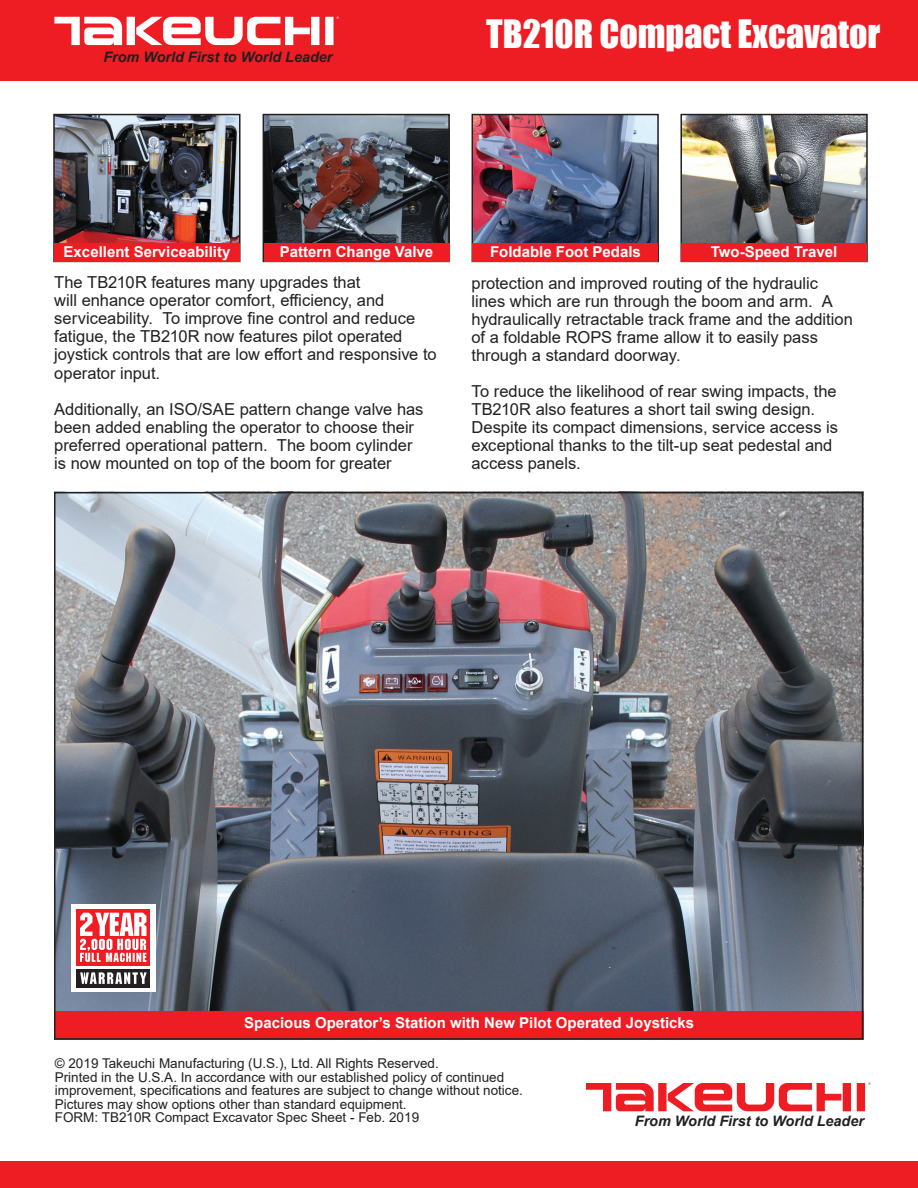
<style>
.page{position:relative;width:918px;height:1188px;background:#fff}
.page>*{position:absolute;margin:0;border:0;box-sizing:border-box;transform-origin:0 0}
.t1{font:36px "Impact";color:#fff}
.t2{font:16.5px/18px "Arial";color:#231f20}
.t3{font:700 15px "Arial";color:#fff}
.t4{font:italic 700 14.4px "Arial";color:#231f20}
.t5{font:13.5px/13.5px "Arial";color:#231f20}
.t6{font:5.7px "Hira Kaku Pro W3 83 pv RKSJ H";color:#fff}
.t7{font:5.7px "Hira Kaku Pro W3 90 ms RKSJ H";color:#ee1d23}
</style>
<div class="page">
<div style="left:0;top:1161px;width:918px;height:27px;background:#ee1d23"></div>
<div style="left:0;top:0;width:918px;height:81px;background:#ee1d23"></div>
<img style="left:56px;top:117px;width:182px;height:126px">
<div style="left:53px;top:114px;width:188px;height:148px;border:2px solid #231f20"></div>
<img style="left:266px;top:117px;width:181px;height:126px">
<div style="left:263px;top:114px;width:187px;height:148px;border:2px solid #231f20"></div>
<img style="left:475px;top:117px;width:181px;height:126px">
<div style="left:472px;top:114px;width:187px;height:148px;border:2px solid #231f20"></div>
<img style="left:683px;top:117px;width:182px;height:126px">
<div style="left:680px;top:114px;width:188px;height:148px;border:2px solid #231f20"></div>
<div style="left:54px;top:243px;width:186px;height:18px;background:#ee1d23"></div>
<div style="left:681px;top:243px;width:186px;height:18px;background:#ee1d23"></div>
<div style="left:264px;top:243px;width:185px;height:18px;background:#ee1d23"></div>
<div style="left:473px;top:243px;width:185px;height:18px;background:#ee1d23"></div>
<img style="left:57px;top:495px;width:803px;height:516px">
<div style="left:54px;top:1011px;width:809px;height:28px;background:#ee1d23"></div>
<div style="left:71px;top:904px;width:84px;height:88px;background:#fff"></div>
<div style="left:77px;top:909px;width:73px;height:57px;background:#ee1d23"></div>
<div style="left:77px;top:969px;width:73px;height:19px;background:#231f20"></div>
<svg style="left:80px;top:972px;width:67px;height:12px"></svg>
<svg style="left:80px;top:913px;width:66px;height:49px"></svg>
<div style="left:325px;top:17px;width:9px;height:28px;background:#fff"></div>
<div style="left:311px;top:17px;width:8px;height:28px;background:#fff"></div>
<div style="left:127px;top:17px;width:8px;height:28px;background:#fff"></div>
<svg style="left:136px;top:17px;width:174px;height:28px"></svg>
<svg style="left:54px;top:17px;width:68px;height:28px"></svg>
<div style="left:857px;top:1083px;width:8px;height:28px;background:#ee1d23"></div>
<div style="left:843px;top:1083px;width:8px;height:28px;background:#ee1d23"></div>
<div style="left:658px;top:1083px;width:9px;height:28px;background:#ee1d23"></div>
<svg style="left:668px;top:1083px;width:173px;height:28px"></svg>
<svg style="left:586px;top:1083px;width:68px;height:28px"></svg>
<p class="t6" style="left:336px;top:16px;width:4px">®</p>
<p class="t4" style="left:103px;top:48px;width:231px">From World First to World Leader</p>
<h1 class="t1" style="left:486px;top:6px;width:396px">TB210R Compact Excavator</h1>
<p class="t3" style="left:64px;top:242px;width:168px">Excellent Serviceability</p>
<p class="t3" style="left:280px;top:242px;width:155px">Pattern Change Valve</p>
<p class="t3" style="left:490px;top:242px;width:152px">Foldable Foot Pedals</p>
<p class="t3" style="left:711px;top:242px;width:128px">Two-Speed Travel</p>
<p class="t2" style="left:54px;top:274px;width:384px">The TB210R features many upgrades that<br>will enhance operator comfort, efficiency, and serviceability. To improve fine control and reduce fatigue, the TB210R now features pilot operated joystick controls that are low effort and responsive to operator input.</p>
<p class="t2" style="left:54px;top:400px;width:371px">Additionally, an ISO/SAE pattern change valve has been added enabling the operator to choose their preferred operational pattern. The boom cylinder is now mounted on top of the boom for greater</p>
<p class="t2" style="left:472px;top:274px;width:383px">protection and improved routing of the hydraulic lines which are run through the boom and arm. A hydraulically retractable track frame and the addition of a foldable ROPS frame allow it to easily pass through a standard doorway.</p>
<p class="t2" style="left:472px;top:382px;width:368px">To reduce the likelihood of rear swing impacts, the TB210R also features a short tail swing design.<br>Despite its compact dimensions, service access is exceptional thanks to the tilt-up seat pedestal and access panels.</p>
<p class="t3" style="left:244px;top:1012px;width:452px">Spacious Operator’s Station with New Pilot Operated Joysticks</p>
<p class="t5" style="left:55px;top:1057px;width:470px">© 2019 Takeuchi Manufacturing (U.S.), Ltd. All Rights Reserved.<br>Printed in the U.S.A. In accordance with our established policy of continued improvement, specifications and features are subject to change without notice.<br>Pictures may show options other than standard equipment.<br>FORM: TB210R Compact Excavator Spec Sheet - Feb. 2019</p>
<p class="t7" style="left:868px;top:1082px;width:4px">®</p>
<p class="t4" style="left:635px;top:1111px;width:231px">From World First to World Leader</p>
</div>
